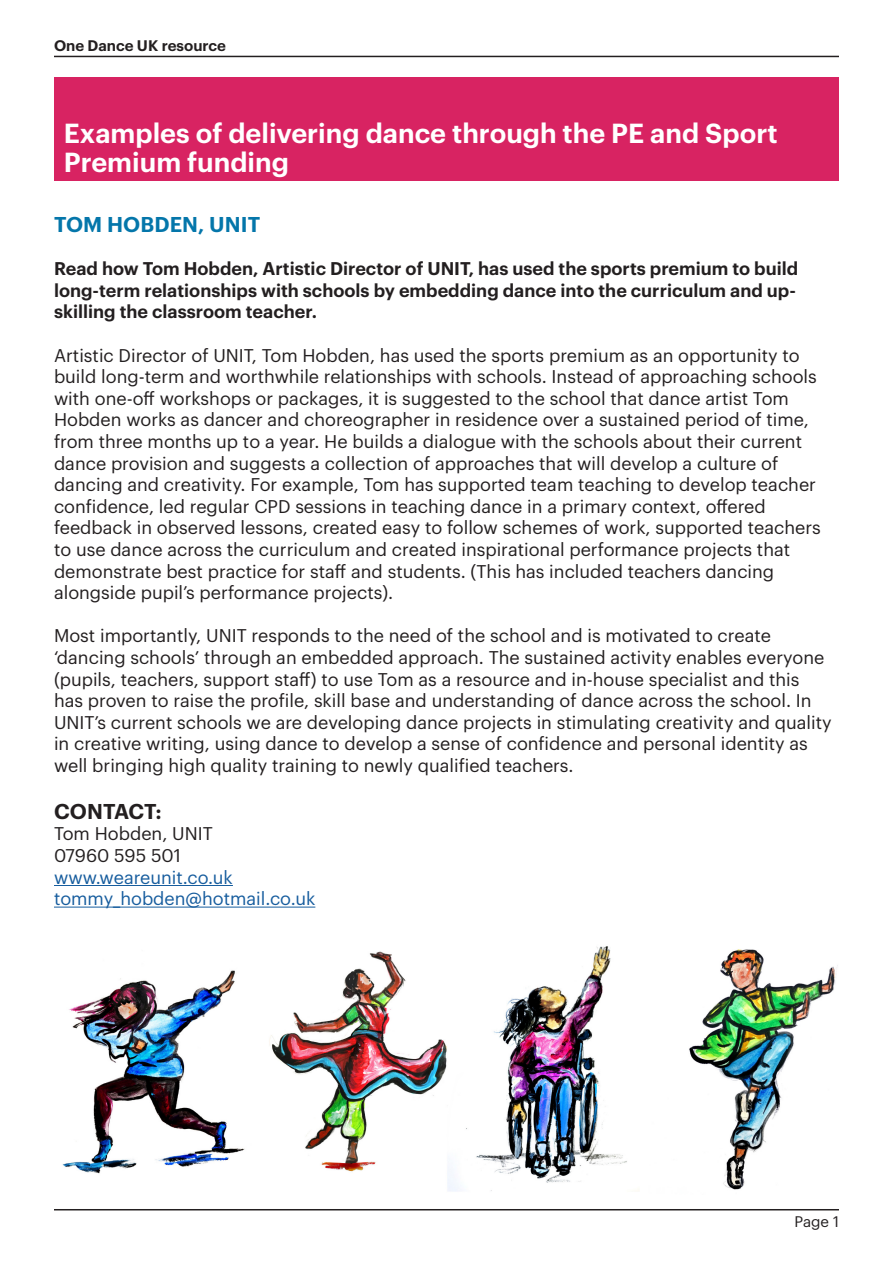
<style>
.page{position:relative;width:893px;height:1263px;background:#fff}
.page>*{position:absolute;margin:0;border:0;box-sizing:border-box;transform-origin:0 0}
.t1{font:600 27px/28.5px "Graphik";color:#fff}
.t2{font:600 21px "Graphik";letter-spacing:.005em;color:#0476aa}
.t3{font:600 21px "Graphik";color:#231f20}
.t4{font:18px "Graphik";color:#231f20}
.t5{font:600 18px/21.6px "Graphik";color:#231f20}
.t6{font:18px "Graphik";color:#175d9e}
.t7{font:600 15px "Graphik";color:#231f20}
.t8{font:15px "Graphik";color:#231f20}
</style>
<div class="page">
<div style="left:54px;top:78px;width:785px;height:103px;background:#d82362"></div>
<hr style="left:54px;top:885px;width:179px;height:1px;background:#175d9e">
<hr style="left:54px;top:907px;width:261px;height:1px;background:#175d9e">
<hr style="left:54px;top:56px;width:785px;height:1px;background:#231f20">
<hr style="left:54px;top:1209px;width:785px;height:1px;background:#231f20">
<img style="left:62px;top:946px;width:776px;height:245px">
<p class="t7" style="left:54px;top:34px;width:173px">One Dance UK resource</p>
<p class="t1" style="left:64px;top:117px;width:715px">Examples of delivering dance through the PE and Sport<br>Premium funding</p>
<p class="t2" style="left:54px;top:208px;width:208px">TOM HOBDEN, UNIT</p>
<p class="t5" style="left:54px;top:256px;width:746px">Read how Tom Hobden, Artistic Director of UNIT, has used the sports premium to build long-term relationships with schools by embedding dance into the curriculum and up&shy;skilling the classroom teacher.</p>
<p class="t4" style="left:54px;top:342px;width:747px">Artistic Director of UNIT, Tom Hobden, has used the sports premium as an opportunity to</p>
<p class="t4" style="left:54px;top:363px;width:764px">build long-term and worthwhile relationships with schools. Instead of approaching schools</p>
<p class="t4" style="left:54px;top:385px;width:736px">with one-off workshops or packages, it is suggested to the school that dance artist Tom</p>
<p class="t4" style="left:54px;top:406px;width:756px">Hobden works as dancer and choreographer in residence over a sustained period of time,</p>
<p class="t4" style="left:54px;top:428px;width:750px">from three months up to a year. He builds a dialogue with the schools about their current</p>
<p class="t4" style="left:54px;top:450px;width:726px">dance provision and suggests a collection of approaches that will develop a culture of</p>
<p class="t4" style="left:54px;top:471px;width:763px">dancing and creativity. For example, Tom has supported team teaching to develop teacher</p>
<p class="t4" style="left:54px;top:493px;width:713px">confidence, led regular CPD sessions in teaching dance in a primary context, offered</p>
<p class="t4" style="left:54px;top:514px;width:768px">feedback in observed lessons, created easy to follow schemes of work, supported teachers</p>
<p class="t4" style="left:54px;top:536px;width:738px">to use dance across the curriculum and created inspirational performance projects that</p>
<p class="t4" style="left:54px;top:558px;width:722px">demonstrate best practice for staff and students. (This has included teachers dancing</p>
<p class="t4" style="left:54px;top:579px;width:341px">alongside pupil’s performance projects).</p>
<p class="t4" style="left:54px;top:622px;width:718px">Most importantly, UNIT responds to the need of the school and is motivated to create</p>
<p class="t4" style="left:54px;top:644px;width:772px">‘dancing schools’ through an embedded approach. The sustained activity enables everyone</p>
<p class="t4" style="left:54px;top:666px;width:747px">(pupils, teachers, support staff) to use Tom as a resource and in-house specialist and this</p>
<p class="t4" style="left:54px;top:687px;width:759px">has proven to raise the profile, skill base and understanding of dance across the school. In</p>
<p class="t4" style="left:54px;top:709px;width:779px">UNIT’s current schools we are developing dance projects in stimulating creativity and quality</p>
<p class="t4" style="left:54px;top:730px;width:755px">in creative writing, using dance to develop a sense of confidence and personal identity as</p>
<p class="t4" style="left:54px;top:752px;width:521px">well bringing high quality training to newly qualified teachers.</p>
<p class="t3" style="left:54px;top:795px;width:109px">CONTACT:</p>
<p class="t4" style="left:54px;top:820px;width:160px">Tom Hobden, UNIT</p>
<p class="t4" style="left:54px;top:842px;width:128px">07960 595 501</p>
<p class="t6" style="left:54px;top:864px;width:180px">www.weareunit.co.uk</p>
<p class="t6" style="left:54px;top:885px;width:263px">tommy_hobden@hotmail.co.uk</p>
<p class="t8" style="left:794px;top:1210px;width:46px">Page 1</p>
</div>
